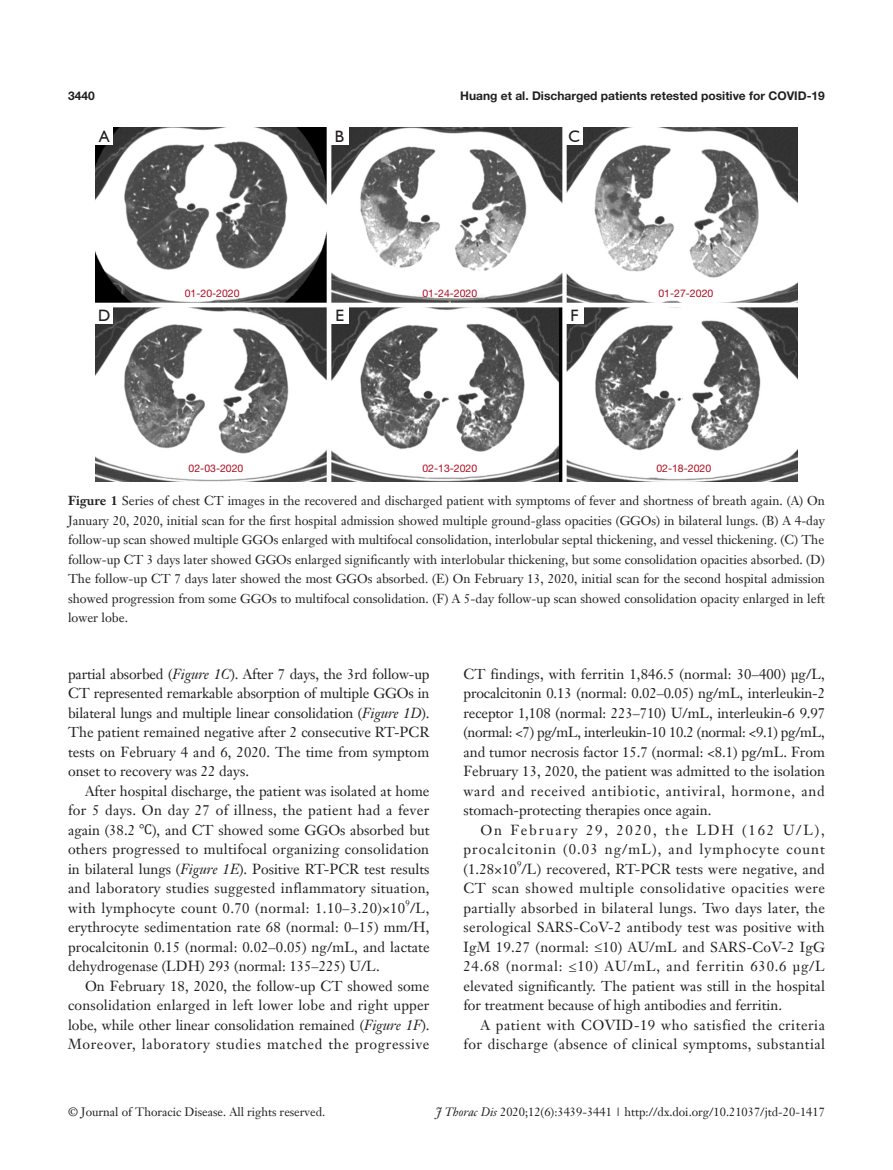
<style>
.page{position:relative;width:893px;height:1170px;background:#fff}
.page>*{position:absolute;margin:0;border:0;box-sizing:border-box;transform-origin:0 0}
.t1{font:16.5px "Humanist 521 BT";color:#231f20}
.t2{font:14.25px/19.5px "Janson Text LT";letter-spacing:.01em;color:#231f20;text-align:justify}
.t3{font:14.25px/19.5px "Janson Text LT";letter-spacing:.03em;color:#231f20;text-align:right}
.t4{font:12.75px/19.5px "Janson Text LT";color:#231f20;text-align:justify}
.t5{font:12px "Janson Text LT";color:#231f20}
.Running_title{font:700 12px "Helvetica Neue LT Pro";color:#231f20}
.二级标题下沉{font:10.5px "Helvetica Neue LT Pro";color:#ae0c20}
.t6{font:8.25px "Janson Text LT";color:#231f20}
.s1{font-weight:700}
.s2{font-style:italic}
.s3{font-family:"Cambria Math"}
</style>
<div class="page">
<img style="left:96px;top:128px;width:701px;height:353px">
<div style="left:96px;top:128px;width:17px;height:17px;background:#fff"></div>
<div style="left:331px;top:128px;width:17px;height:17px;background:#fff"></div>
<div style="left:566px;top:128px;width:17px;height:17px;background:#fff"></div>
<div style="left:566px;top:307px;width:17px;height:17px;background:#fff"></div>
<div style="left:331px;top:307px;width:17px;height:17px;background:#fff"></div>
<div style="left:96px;top:307px;width:17px;height:17px;background:#fff"></div>
<p class="Running_title" style="left:68px;top:88px;width:28px">3440</p>
<p class="Running_title" style="left:460px;top:88px;width:366px">Huang et al. Discharged patients retested positive for COVID-19</p>
<p class="t1" style="left:99px;top:126px;width:12px">A</p>
<p class="t1" style="left:335px;top:126px;width:11px">B</p>
<p class="t1" style="left:568px;top:126px;width:13px">C</p>
<p class="二级标题下沉" style="left:185px;top:287px;width:56px">01-20-2020</p>
<p class="二级标题下沉" style="left:422px;top:287px;width:56px">01-24-2020</p>
<p class="二级标题下沉" style="left:658px;top:287px;width:56px">01-27-2020</p>
<p class="t1" style="left:98px;top:305px;width:14px">D</p>
<p class="t1" style="left:335px;top:305px;width:10px">E</p>
<p class="t1" style="left:570px;top:305px;width:10px">F</p>
<p class="二级标题下沉" style="left:189px;top:462px;width:56px">02-03-2020</p>
<p class="二级标题下沉" style="left:422px;top:462px;width:56px">02-13-2020</p>
<p class="二级标题下沉" style="left:656px;top:462px;width:56px">02-18-2020</p>
<p class="t4" style="left:68px;top:490px;width:758px"><span class="s1">Figure 1</span> Series of chest CT images in the recovered and discharged patient with symptoms of fever and shortness of breath again. (A) On January 20, 2020, initial scan for the first hospital admission showed multiple ground-glass opacities (GGOs) in bilateral lungs. (B) A 4-day follow-up scan showed multiple GGOs enlarged with multifocal consolidation, interlobular septal thickening, and vessel thickening. (C) The follow-up CT 3 days later showed GGOs enlarged significantly with interlobular thickening, but some consolidation opacities absorbed. (D)<br>The follow-up CT 7 days later showed the most GGOs absorbed. (E) On February 13, 2020, initial scan for the second hospital admission showed progression from some GGOs to multifocal consolidation. (F) A 5-day follow-up scan showed consolidation opacity enlarged in left lower lobe.</p>
<p class="t2" style="left:68px;top:664px;width:363px">partial absorbed (<span class="s2">Figure 1C</span>). After 7 days, the 3rd follow-up CT represented remarkable absorption of multiple GGOs in bilateral lungs and multiple linear consolidation (<span class="s2">Figure 1D</span>).<br>The patient remained negative after 2 consecutive RT-PCR tests on February 4 and 6, 2020. The time from symptom onset to recovery was 22 days.</p>
<p class="t2" style="left:68px;top:781px;width:363px;text-indent:17px">After hospital discharge, the patient was isolated at home for 5 days. On day 27 of illness, the patient had a fever again (38.2 <span class="s3">℃</span>), and CT showed some GGOs absorbed but others progressed to multifocal organizing consolidation in bilateral lungs (<span class="s2">Figure 1E</span>). Positive RT-PCR test results and laboratory studies suggested inflammatory situation, with lymphocyte count 0.70 (normal: 1.10–3.20)×10 /L,</p>
<p class="t6" style="left:405px;top:897px;width:6px">9</p>
<p class="t2" style="left:68px;top:917px;width:363px">erythrocyte sedimentation rate 68 (normal: 0–15) mm/H, procalcitonin 0.15 (normal: 0.02–0.05) ng/mL, and lactate dehydrogenase (LDH) 293 (normal: 135–225) U/L.</p>
<p class="t2" style="left:68px;top:976px;width:363px;text-indent:17px">On February 18, 2020, the follow-up CT showed some consolidation enlarged in left lower lobe and right upper lobe, while other linear consolidation remained (<span class="s2">Figure 1F</span>).<br>Moreover, laboratory studies matched the progressive</p>
<p class="t2" style="left:463px;top:664px;width:363px">CT findings, with ferritin 1,846.5 (normal: 30–400) μg/L, procalcitonin 0.13 (normal: 0.02–0.05) ng/mL, interleukin-2 receptor 1,108 (normal: 223–710) U/mL, interleukin-6 9.97 (normal: &lt;7) pg/mL, interleukin-10 10.2 (normal: &lt;9.1) pg/mL, and tumor necrosis factor 15.7 (normal: &lt;8.1) pg/mL. From February 13, 2020, the patient was admitted to the isolation ward and received antibiotic, antiviral, hormone, and stomach-protecting therapies once again.</p>
<p class="t2" style="left:463px;top:820px;width:363px;text-indent:17px">On February 29, 2020, the LDH (162 U/L), procalcitonin (0.03 ng/mL), and lymphocyte count (1.28×10 /L) recovered, RT-PCR tests were negative, and</p>
<p class="t6" style="left:517px;top:858px;width:6px">9</p>
<p class="t2" style="left:463px;top:878px;width:363px">CT scan showed multiple consolidative opacities were partially absorbed in bilateral lungs. Two days later, the serological SARS-CoV-2 antibody test was positive with IgM 19.27 (normal: ≤10) AU/mL and SARS-CoV-2 IgG 24.68 (normal: ≤10) AU/mL, and ferritin 630.6 µg/L elevated significantly. The patient was still in the hospital for treatment because of high antibodies and ferritin.</p>
<p class="t3" style="left:463px;top:1015px;width:363px">A patient with COVID-19 who satisfied the criteria for discharge (absence of clinical symptoms, substantial</p>
<p class="t5" style="left:68px;top:1104px;width:259px">© Journal of Thoracic Disease. All rights reserved.</p>
<p class="t5" style="left:436px;top:1104px;width:391px"><span class="s2">J Thorac Dis</span> 2020;12(6):3439-3441 | http://dx.doi.org/10.21037/jtd-20-1417</p>
</div>
